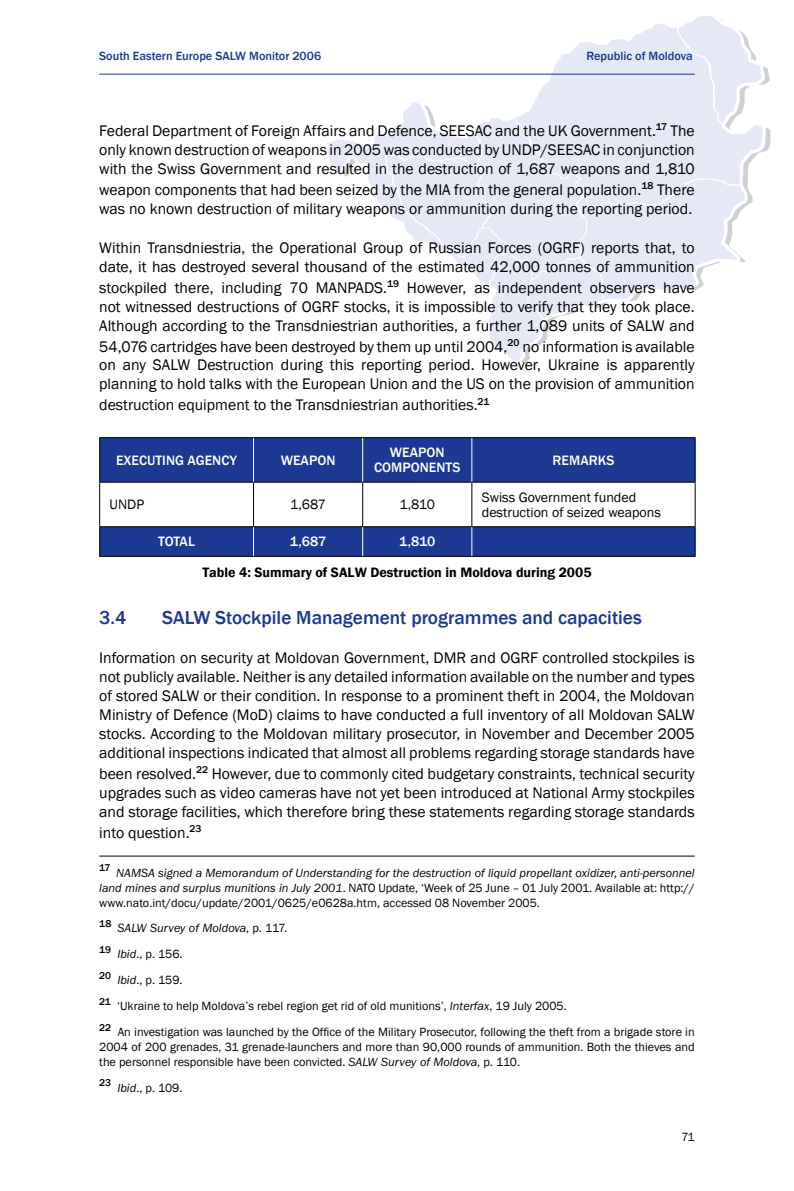
<style>
.page{position:relative;width:794px;height:1191px;background:#fff}
.page>*{position:absolute;margin:0;border:0;box-sizing:border-box;transform-origin:0 0}
.t1{font:500 19.25px "Franklin Gothic";color:#1b3892}
.t2{font:15.75px/18.9px "Franklin Gothic";color:#000;text-align:justify}
.t3{font:14px/14.9px "Franklin Gothic";color:#000}
.t4{font:500 14px/14.9px "Franklin Gothic";color:#fff;text-align:center}
.t5{font:600 14px "Franklin Gothic";color:#000}
.t6{font:12.25px/14.7px "Franklin Gothic";color:#000;text-align:justify}
.t7{font:italic 12.25px/14.7px "Franklin Gothic";color:#000;text-align:justify}
.t8{font:500 12.25px "Franklin Gothic";color:#1b3892}
.t9{font:500 10.15px "Franklin Gothic";color:#000}
.s1{font-style:normal}
.s2{font-style:italic}
</style>
<div class="page">
<svg style="left:488px;top:16px;width:274px;height:345px"></svg>
<svg style="left:327px;top:101px;width:418px;height:218px"></svg>
<hr style="left:99px;top:74px;width:595px;height:1px;background:#1b3892">
<svg style="left:100px;top:438px;width:594px;height:118px;fill:#1b3892"></svg>
<hr style="left:99px;top:437px;width:154px;height:1px;background:#000">
<hr style="left:99px;top:438px;width:1px;height:44px;background:#000">
<hr style="left:253px;top:437px;width:110px;height:1px;background:#000">
<hr style="left:363px;top:437px;width:109px;height:1px;background:#000">
<hr style="left:472px;top:437px;width:223px;height:1px;background:#000">
<hr style="left:694px;top:438px;width:1px;height:44px;background:#000">
<hr style="left:99px;top:482px;width:154px;height:1px;background:#000">
<hr style="left:99px;top:482px;width:1px;height:44px;background:#000">
<hr style="left:253px;top:482px;width:110px;height:1px;background:#000">
<hr style="left:253px;top:482px;width:1px;height:44px;background:#000">
<hr style="left:363px;top:482px;width:109px;height:1px;background:#000">
<hr style="left:362px;top:482px;width:1px;height:44px;background:#000">
<hr style="left:472px;top:482px;width:223px;height:1px;background:#000">
<hr style="left:471px;top:482px;width:1px;height:44px;background:#000">
<hr style="left:694px;top:482px;width:1px;height:44px;background:#000">
<hr style="left:99px;top:526px;width:154px;height:1px;background:#000">
<svg style="left:99px;top:527px;width:1px;height:29px"></svg>
<hr style="left:253px;top:526px;width:110px;height:1px;background:#000">
<hr style="left:363px;top:526px;width:109px;height:1px;background:#000">
<hr style="left:472px;top:526px;width:223px;height:1px;background:#000">
<svg style="left:694px;top:527px;width:1px;height:29px"></svg>
<hr style="left:99px;top:556px;width:154px;height:1px;background:#000">
<hr style="left:253px;top:556px;width:110px;height:1px;background:#000">
<hr style="left:363px;top:556px;width:109px;height:1px;background:#000">
<hr style="left:472px;top:556px;width:223px;height:1px;background:#000">
<hr style="left:253px;top:438px;width:1px;height:44px;background:#fff">
<hr style="left:362px;top:438px;width:1px;height:44px;background:#fff">
<hr style="left:471px;top:438px;width:1px;height:44px;background:#fff">
<svg style="left:253px;top:527px;width:1px;height:29px"></svg>
<svg style="left:362px;top:527px;width:1px;height:29px"></svg>
<svg style="left:471px;top:527px;width:1px;height:29px"></svg>
<hr style="left:99px;top:855px;width:595px;height:1px;background:#000">
<p class="t8" style="left:99px;top:48px;width:223px">South Eastern Europe SALW Monitor 2006</p>
<p class="t8" style="left:586px;top:48px;width:108px">Republic of Moldova</p>
<p class="t2" style="left:99px;top:122px;width:597px">Federal Department of Foreign Affairs and Defence, SEESAC and the UK Government.<sup>17</sup> The only known destruction of weapons in 2005 was conducted by UNDP/SEESAC in conjunction with the Swiss Government and resulted in the destruction of 1,687 weapons and 1,810</p>
<p class="t2" style="left:99px;top:181px;width:597px">weapon components that had been seized by the MIA from the general population.<sup>18</sup> There was no known destruction of military weapons or ammunition during the reporting period.</p>
<p class="t2" style="left:99px;top:238px;width:597px">Within Transdniestria, the Operational Group of Russian Forces (OGRF) reports that, to date, it has destroyed several thousand of the estimated 42,000 tonnes of ammunition</p>
<p class="t2" style="left:99px;top:278px;width:597px">stockpiled there, including 70 MANPADS.<sup>19</sup> However, as independent observers have not witnessed destructions of OGRF stocks, it is impossible to verify that they took place.<br>Although according to the Transdniestrian authorities, a further 1,089 units of SALW and</p>
<p class="t2" style="left:99px;top:337px;width:597px">54,076 cartridges have been destroyed by them up until 2004,<sup>20</sup> no information is available on any SALW Destruction during this reporting period. However, Ukraine is apparently planning to hold talks with the European Union and the US on the provision of ammunition</p>
<p class="t2" style="left:99px;top:396px;width:391px">destruction equipment to the Transdniestrian authorities.<sup>21</sup></p>
<p class="t4" style="left:116px;top:453px;width:122px">EXECUTING AGENCY</p>
<p class="t4" style="left:281px;top:453px;width:56px">WEAPON</p>
<p class="t4" style="left:374px;top:445px;width:88px">WEAPON<br>COMPONENTS</p>
<p class="t4" style="left:552px;top:453px;width:63px">REMARKS</p>
<p class="t3" style="left:110px;top:497px;width:36px">UNDP</p>
<p class="t3" style="left:290px;top:497px;width:37px">1,687</p>
<p class="t3" style="left:400px;top:497px;width:37px">1,810</p>
<p class="t3" style="left:482px;top:490px;width:181px">Swiss Government funded destruction of seized weapons</p>
<p class="t4" style="left:158px;top:534px;width:38px">TOTAL</p>
<p class="t4" style="left:290px;top:534px;width:29px">1,687</p>
<p class="t4" style="left:399px;top:534px;width:38px">1,810</p>
<p class="t5" style="left:202px;top:563px;width:390px">Table 4: Summary of SALW Destruction in Moldova during 2005</p>
<p class="t1" style="left:99px;top:606px;width:23px">3.4</p>
<p class="t1" style="left:162px;top:606px;width:481px">SALW Stockpile Management programmes and capacities</p>
<p class="t2" style="left:99px;top:649px;width:597px">Information on security at Moldovan Government, DMR and OGRF controlled stockpiles is not publicly available. Neither is any detailed information available on the number and types of stored SALW or their condition. In response to a prominent theft in 2004, the Moldovan Ministry of Defence (MoD) claims to have conducted a full inventory of all Moldovan SALW stocks. According to the Moldovan military prosecutor, in November and December 2005 additional inspections indicated that almost all problems regarding storage standards have</p>
<p class="t2" style="left:99px;top:764px;width:597px">been resolved.<sup>22</sup> However, due to commonly cited budgetary constraints, technical security upgrades such as video cameras have not yet been introduced at National Army stockpiles and storage facilities, which therefore bring these statements regarding storage standards</p>
<p class="t2" style="left:99px;top:823px;width:103px">into question.<sup>23</sup></p>
<p class="t9" style="left:99px;top:861px;width:7px">17</p>
<p class="t7" style="left:99px;top:866px;width:597px;text-indent:17px">NAMSA signed a Memorandum of Understanding for the destruction of liquid propellant oxidizer, anti-personnel land mines and surplus munitions in July 2001<span class="s1">. NATO Update, ‘Week of 25 June – 01 July 2001. Available at: http:// www.nato.int/docu/update/2001/0625/e0628a.htm, accessed 08 November 2005.</span></p>
<p class="t9" style="left:99px;top:917px;width:7px">18</p>
<p class="t7" style="left:117px;top:921px;width:171px">SALW Survey of Moldova<span class="s1">, p. 117.</span></p>
<p class="t9" style="left:99px;top:943px;width:7px">19</p>
<p class="t6" style="left:117px;top:947px;width:67px"><span class="s2">Ibid</span>., p. 156.</p>
<p class="t9" style="left:99px;top:969px;width:13px">20</p>
<p class="t6" style="left:117px;top:973px;width:67px"><span class="s2">Ibid</span>., p. 159.</p>
<p class="t9" style="left:99px;top:995px;width:12px">21</p>
<p class="t6" style="left:117px;top:999px;width:451px">‘Ukraine to help Moldova’s rebel region get rid of old munitions’, <span class="s2">Interfax</span>, 19 July 2005.</p>
<p class="t9" style="left:99px;top:1020px;width:13px">22</p>
<p class="t6" style="left:99px;top:1025px;width:597px;text-indent:19px">An investigation was launched by the Office of the Military Prosecutor, following the theft from a brigade store in 2004 of 200 grenades, 31 grenade-launchers and more than 90,000 rounds of ammunition. Both the thieves and the personnel responsible have been convicted. <span class="s2">SALW Survey of Moldova</span>, p. 110.</p>
<p class="t9" style="left:99px;top:1076px;width:13px">23</p>
<p class="t6" style="left:117px;top:1080px;width:67px"><span class="s2">Ibid</span>., p. 109.</p>
<p class="t6" style="left:681px;top:1130px;width:15px">71</p>
</div>
